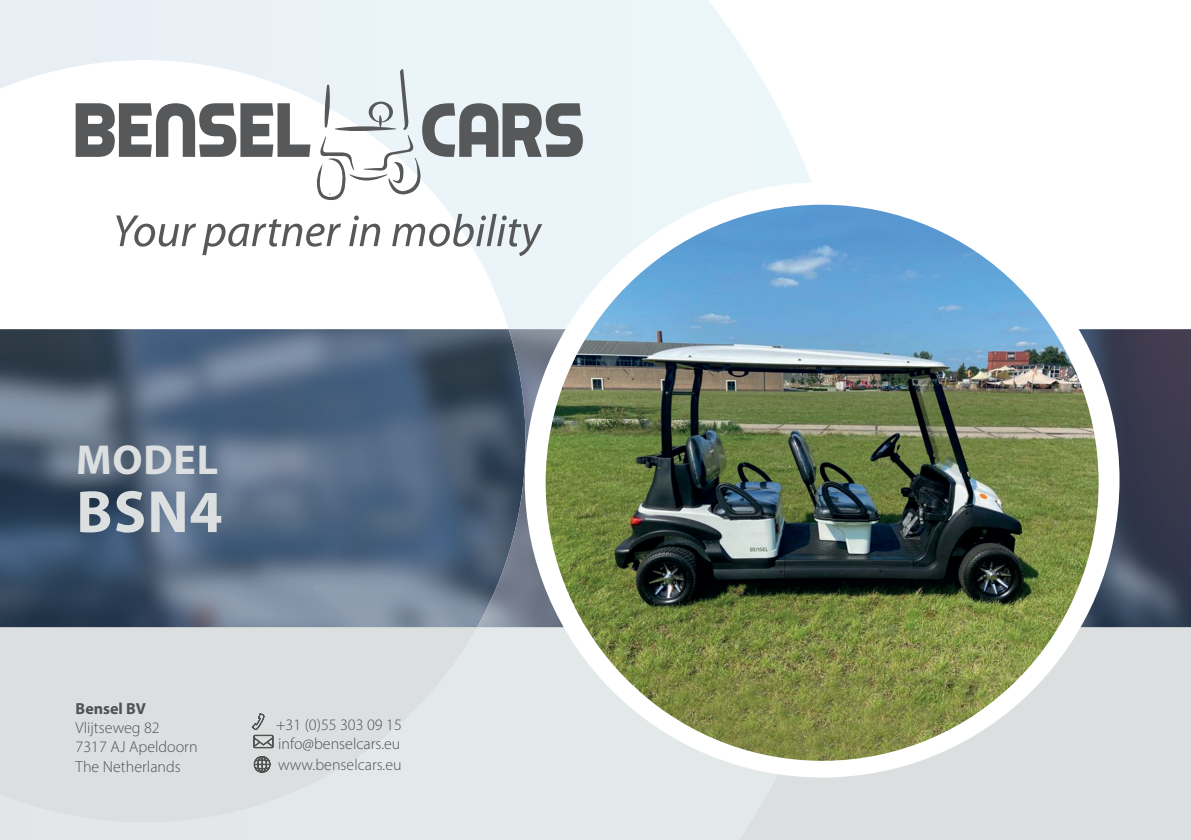
<style>
.page{position:relative;width:1191px;height:840px;background:#fff}
.page>*{position:absolute;margin:0;border:0;box-sizing:border-box;transform-origin:0 0}
.t1{font:700 60px "Myriad Pro";color:#dbdfdf}
.t2{font:700 42px "Myriad Pro";letter-spacing:.02em;color:#dbdfdf}
.t3{font:300 16px/19.2px "Myriad Pro";color:#4f5252}
.t4{font:700 16px "Myriad Pro";color:#4f5252}
</style>
<div class="page">
<svg style="left:0;top:0;width:811px;height:329px"></svg>
<div style="left:0;top:626px;width:1191px;height:213px;background:#dbdfdf"></div>
<img style="left:0;top:329px;width:1191px;height:297px">
<svg style="left:0;top:626px;width:742px;height:147px"></svg>
<img style="left:477px;top:329px;width:68px;height:297px">
<div style="left:525px;top:182px;width:594px;height:595px;background:#fff;border-radius:50%"></div>
<svg style="left:252px;top:711px;width:21px;height:36px"></svg>
<svg style="left:254px;top:755px;width:16px;height:17px"></svg>
<img style="left:545px;top:204px;width:553px;height:556px">
<svg style="left:76px;top:69px;width:507px;height:131px"></svg>
<svg style="left:116px;top:215px;width:80px;height:31px"></svg>
<svg style="left:202px;top:219px;width:139px;height:36px"></svg>
<svg style="left:349px;top:215px;width:31px;height:31px"></svg>
<svg style="left:392px;top:214px;width:150px;height:42px"></svg>
<h2 class="t2" style="left:76px;top:432px;width:144px">MODEL</h2>
<h1 class="t1" style="left:76px;top:472px;width:148px">BSN4</h1>
<p class="t4" style="left:76px;top:697px;width:72px">Bensel BV</p>
<p class="t3" style="left:76px;top:717px;width:123px">Vlijtseweg 82<br>7317 AJ Apeldoorn<br>The Netherlands</p>
<p class="t3" style="left:276px;top:714px;width:127px">+31 (0)55 303 09 15 info@benselcars.eu</p>
<p class="t3" style="left:278px;top:755px;width:125px">www.benselcars.eu</p>
</div>
